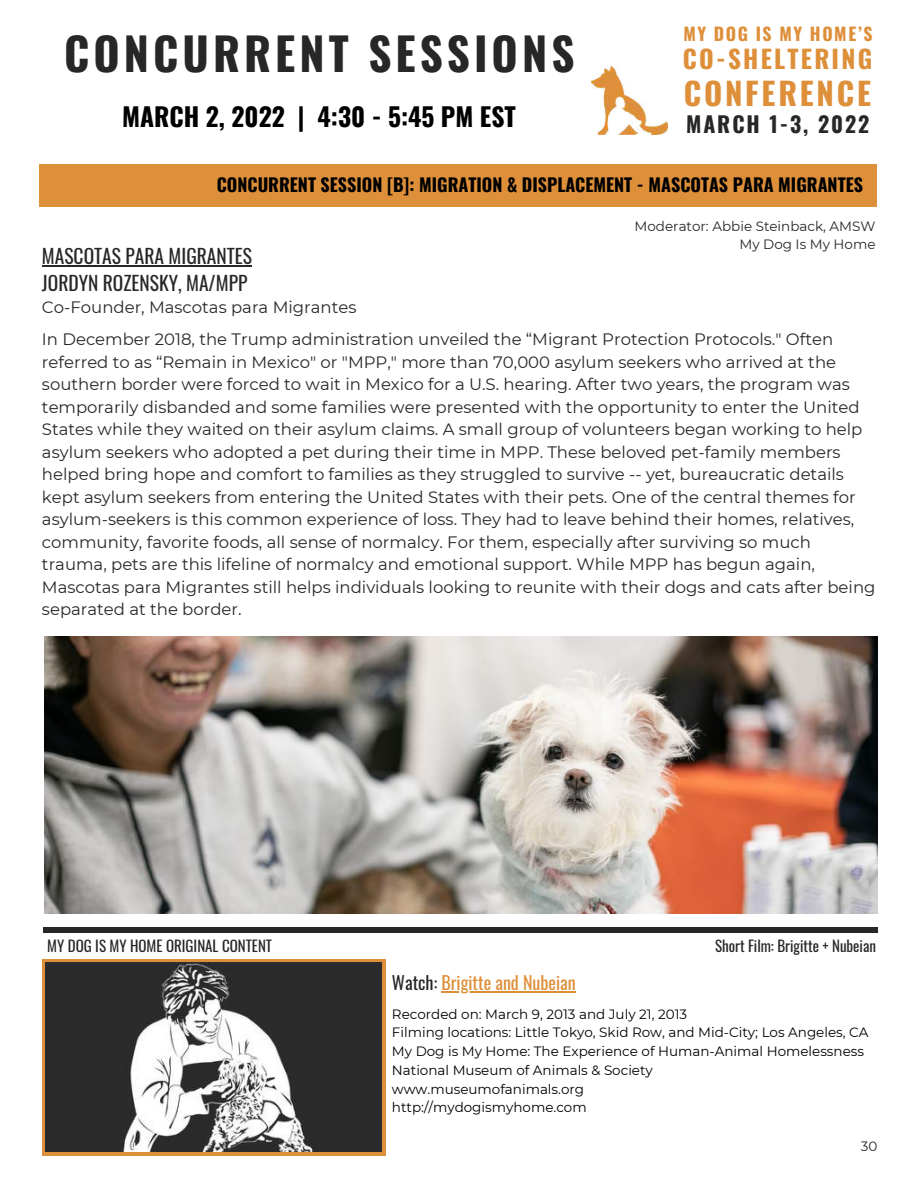
<style>
.page{position:relative;width:918px;height:1188px;background:#fff}
.page>*{position:absolute;margin:0;border:0;box-sizing:border-box;transform-origin:0 0}
.t1{font:700 45px "Oswald";letter-spacing:.09em;color:#272727}
.t2{font:700 31.2px "Oswald";letter-spacing:.09em;color:#de8f3a}
.t3{font:700 25.5px "Oswald";color:#000}
.t4{font:700 25.05px "Oswald";letter-spacing:.09em;color:#de8f3a}
.t5{font:700 21.75px "Oswald";letter-spacing:.09em;color:#272727}
.t6{font:19.5px/26.8px "Oswald";color:#272727}
.t7{font:700 18px "Oswald";color:#000}
.t8{font:18px "Oswald";color:#de8f3a}
.t9{font:700 17.7px "Oswald";letter-spacing:.09em;color:#de8f3a}
.t10{font:16.5px/22.5px "Montserrat";color:#272727}
.t11{font:15px "Oswald";color:#272727}
.t12{font:13.5px/18.8px "Montserrat";color:#000}
.t13{font:13.5px/18px "Montserrat";color:#272727;text-align:right}
.s1{color:#272727}
</style>
<div class="page">
<div style="left:39px;top:164px;width:837px;height:43px;background:#de8f3a"></div>
<div style="left:44px;top:927px;width:834px;height:42px;background:#272727"></div>
<div style="left:42px;top:933px;width:838px;height:43px;background:#fff"></div>
<div style="left:42px;top:959px;width:343px;height:197px;background:#de8f3a"></div>
<img style="left:45px;top:962px;width:337px;height:189px">
<img style="left:592px;top:67px;width:75px;height:67px">
<img style="left:44px;top:637px;width:834px;height:276px">
<hr style="left:42px;top:265px;width:210px;height:2px;background:#272727">
<hr style="left:441px;top:991px;width:135px;height:1px;background:#de8f3a">
<h1 class="t1" style="left:64px;top:18px;width:512px">CONCURRENT SESSIONS</h1>
<h3 class="t3" style="left:122px;top:96px;width:395px">MARCH 2, 2022 | 4:30 - 5:45 PM EST</h3>
<p class="t9" style="left:683px;top:20px;width:191px">MY DOG IS MY HOME’S</p>
<h3 class="t4" style="left:683px;top:40px;width:191px">CO-SHELTERING</h3>
<h2 class="t2" style="left:684px;top:69px;width:189px">CONFERENCE</h2>
<h3 class="t5" style="left:686px;top:107px;width:185px">MARCH 1-3, 2022</h3>
<p class="t7" style="left:217px;top:171px;width:648px">CONCURRENT SESSION [B]: MIGRATION &amp; DISPLACEMENT - MASCOTAS PARA MIGRANTES</p>
<p class="t13" style="left:635px;top:217px;width:242px">Moderator: Abbie Steinback, AMSW<br>My Dog Is My Home</p>
<p class="t6" style="left:42px;top:242px;width:211px">MASCOTAS PARA MIGRANTES<br>JORDYN ROZENSKY, MA/MPP</p>
<p class="t10" style="left:42px;top:290px;width:793px;line-height:32.5px">Co-Founder, Mascotas para Migrantes<br>In December 2018, the Trump administration unveiled the “Migrant Protection Protocols." Often</p>
<p class="t10" style="left:42px;top:350px;width:835px">referred to as “Remain in Mexico" or "MPP," more than 70,000 asylum seekers who arrived at the southern border were forced to wait in Mexico for a U.S. hearing. After two years, the program was temporarily disbanded and some families were presented with the opportunity to enter the United States while they waited on their asylum claims. A small group of volunteers began working to help asylum seekers who adopted a pet during their time in MPP. These beloved pet-family members helped bring hope and comfort to families as they struggled to survive -- yet, bureaucratic details kept asylum seekers from entering the United States with their pets. One of the central themes for asylum-seekers is this common experience of loss. They had to leave behind their homes, relatives, community, favorite foods, all sense of normalcy. For them, especially after surviving so much trauma, pets are this lifeline of normalcy and emotional support. While MPP has begun again, Mascotas para Migrantes still helps individuals looking to reunite with their dogs and cats after being separated at the border.</p>
<p class="t11" style="left:47px;top:934px;width:226px">MY DOG IS MY HOME ORIGINAL CONTENT</p>
<p class="t11" style="left:715px;top:934px;width:162px">Short Film: Brigitte + Nubeian</p>
<p class="t8" style="left:392px;top:968px;width:185px"><span class="s1">Watch:</span> Brigitte and Nubeian</p>
<p class="t12" style="left:392px;top:1004px;width:478px">Recorded on: March 9, 2013 and July 21, 2013<br>Filming locations: Little Tokyo, Skid Row, and Mid-City; Los Angeles, CA My Dog is My Home: The Experience of Human-Animal Homelessness National Museum of Animals &amp; Society<br>www.museumofanimals.org<br>http://mydogismyhome.com</p>
<p class="t13" style="left:861px;top:1138px;width:18px">30</p>
</div>
